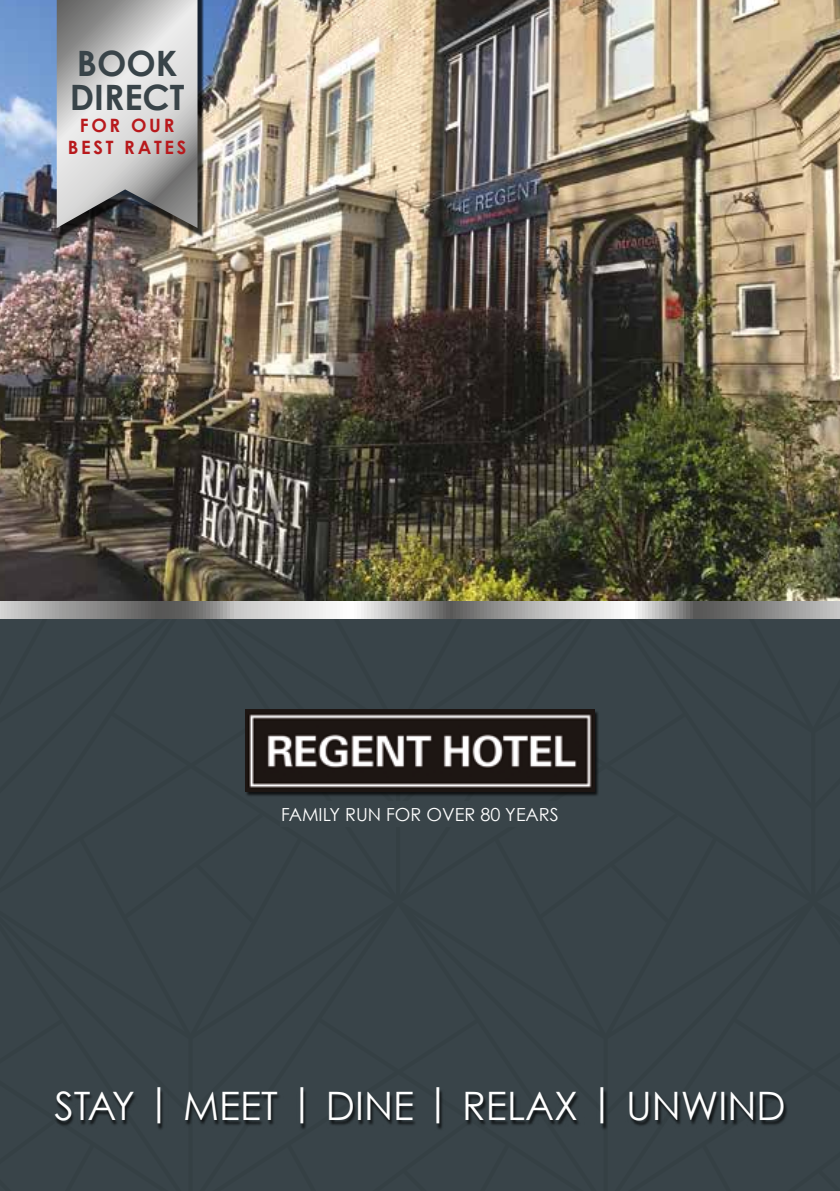
<style>
.page{position:relative;width:840px;height:1191px;background:#fff}
.page>*{position:absolute;margin:0;border:0;box-sizing:border-box;transform-origin:0 0}
.t1{font:39.2px "Century Gothic";color:#fff}
.t2{font:700 35px/33.2px "Century Gothic";color:#394449}
.t3{font:700 18.4px/22px "Century Gothic";letter-spacing:.15em;color:#b8191c;text-align:center}
.t4{font:18px "Century Gothic";color:#fff}
</style>
<div class="page">
<div style="left:0;top:618px;width:839px;height:573px;background:#394449"></div>
<img style="left:0;top:0;width:839px;height:601px">
<div style="left:244px;top:709px;width:355px;height:88px;background:#000;opacity:.75"></div>
<img style="left:245px;top:709px;width:349px;height:82px">
<div style="left:54px;top:1089px;width:733px;height:41px;background:#000;opacity:.75"></div>
<div style="left:59px;top:0;width:145px;height:237px;background:#000;opacity:.75"></div>
<svg style="left:57px;top:0;width:140px;height:228px;background:#b8b8b8"></svg>
<svg style="left:0;top:601px;width:839px;height:17px;background:#a7a7a7"></svg>
<div style="left:280px;top:802px;width:279px;height:25px;background:#394449"></div>
<p class="t2" style="left:70px;top:46px;width:116px">BOOK<br>DIRECT</p>
<p class="t3" style="left:68px;top:114px;width:120px">FOR OUR<br>BEST RATES</p>
<p class="t4" style="left:281px;top:803px;width:279px">FAMILY RUN FOR OVER 80 YEARS</p>
<p class="t1" style="left:54px;top:1082px;width:732px">STAY | MEET | DINE | RELAX | UNWIND</p>
</div>
